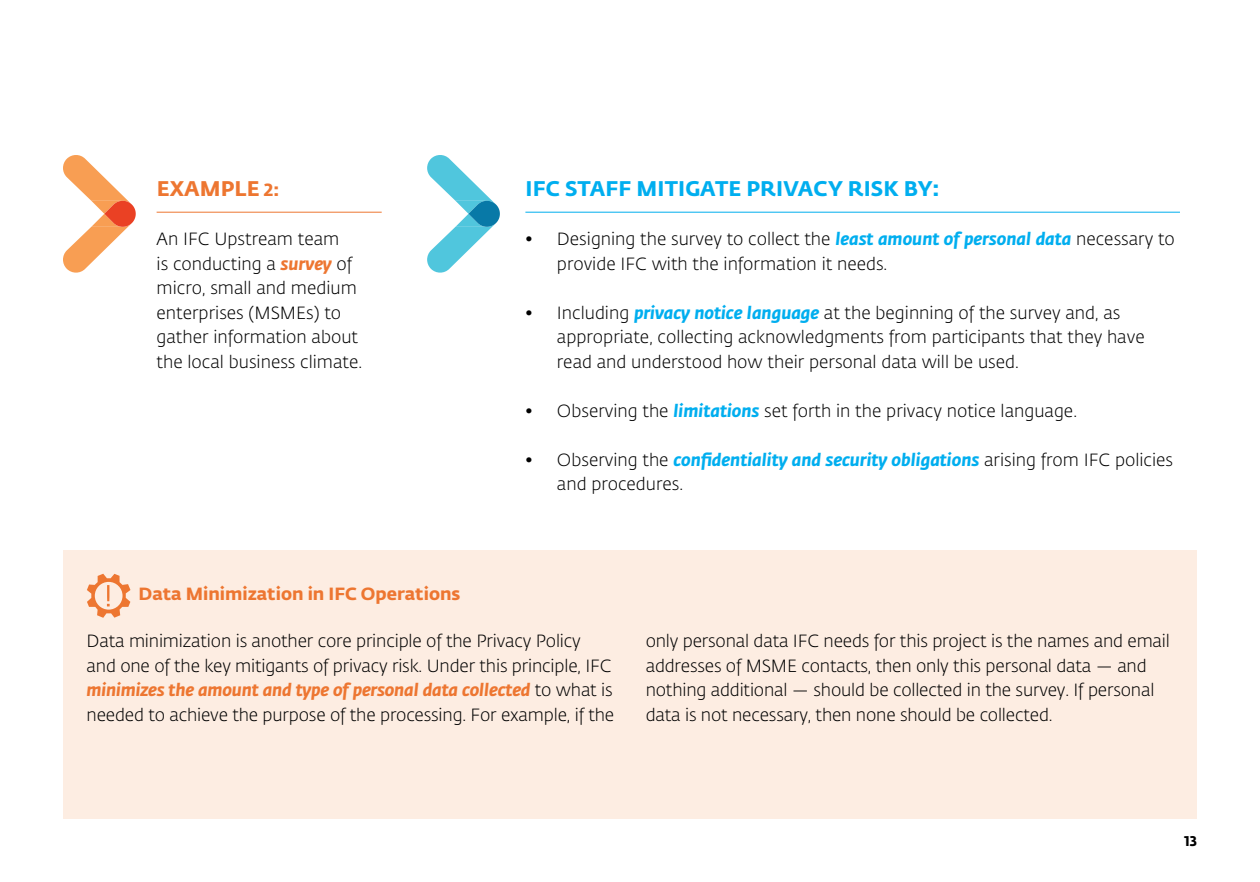
<style>
.page{position:relative;width:1260px;height:882px;background:#fff}
.page>*{position:absolute;margin:0;border:0;box-sizing:border-box;transform-origin:0 0}
.t1{font:700 21px "Fedra Sans Std";letter-spacing:.01em;color:#00aeef}
.t2{font:700 21px "Fedra Sans Std";letter-spacing:.01em;color:#ed7631}
.Normal_10_14pt{font:300 17.5px/24.5px "Fedra Sans Std";letter-spacing:-.005em;color:#000}
.Example_head{font:700 17.5px "Fedra Sans Std";color:#ed7631}
.t3{font:700 14px "Fedra Sans Std";color:#000}
.s1{font-size:17.5px}
.s2{font-weight:700;font-style:italic;color:#ed7631}
.s3{font-weight:700;font-style:italic;color:#00aeef}
</style>
<div class="page">
<hr style="left:157px;top:212px;width:225px;height:1px;background:#ed7631">
<hr style="left:525px;top:212px;width:655px;height:1px;background:#00aeef">
<svg style="left:63px;top:155px;width:73px;height:118px"></svg>
<svg style="left:427px;top:155px;width:73px;height:118px"></svg>
<div style="left:63px;top:550px;width:1134px;height:269px;background:#fdede2"></div>
<svg style="left:87px;top:574px;width:43px;height:44px"></svg>
<p class="t2" style="left:157px;top:175px;width:124px">EXAMPLE <span class="s1">2:</span></p>
<p class="Normal_10_14pt" style="left:157px;top:227px;width:207px">An IFC Upstream team<br>is conducting a <span class="s2">survey</span> of micro, small and medium enterprises (MSMEs) to gather information about the local business climate.</p>
<p class="t1" style="left:526px;top:175px;width:416px">IFC STAFF MITIGATE PRIVACY RISK BY:</p>
<p class="Normal_10_14pt" style="left:557px;top:227px;width:620px;text-indent:-32px">• Designing the survey to collect the <span class="s3">least amount of personal data</span> necessary to provide IFC with the information it needs.</p>
<p class="Normal_10_14pt" style="left:557px;top:300px;width:589px;text-indent:-32px">• Including <span class="s3">privacy notice language</span> at the beginning of the survey and, as appropriate, collecting acknowledgments from participants that they have read and understood how their personal data will be used.</p>
<p class="Normal_10_14pt" style="left:525px;top:398px;width:553px">• Observing the <span class="s3">limitations</span> set forth in the privacy notice language.</p>
<p class="Normal_10_14pt" style="left:557px;top:447px;width:618px;text-indent:-32px">• Observing the <span class="s3">confidentiality and security obligations</span> arising from IFC policies and procedures.</p>
<p class="Example_head" style="left:139px;top:583px;width:323px">Data Minimization in IFC Operations</p>
<p class="Normal_10_14pt" style="left:87px;top:629px;width:529px">Data minimization is another core principle of the Privacy Policy and one of the key mitigants of privacy risk. Under this principle, IFC <span class="s2">minimizes the amount and type of personal data collected</span> to what is needed to achieve the purpose of the processing. For example, if the</p>
<p class="Normal_10_14pt" style="left:646px;top:629px;width:526px">only personal data IFC needs for this project is the names and email addresses of MSME contacts, then only this personal data — and nothing additional — should be collected in the survey. If personal data is not necessary, then none should be collected.</p>
<p class="t3" style="left:1184px;top:832px;width:14px">13</p>
</div>
